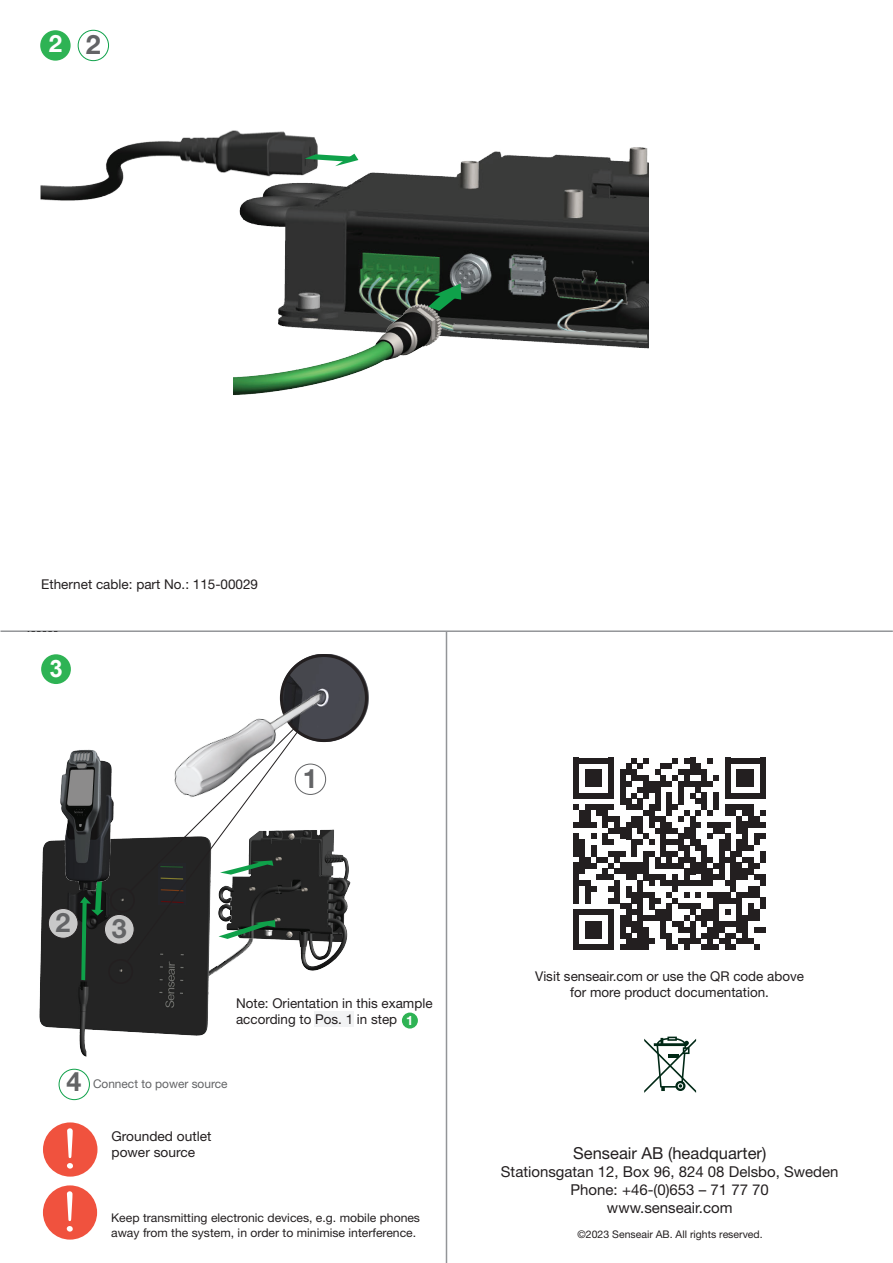
<style>
.page{position:relative;width:893px;height:1263px;background:#fff}
.page>*{position:absolute;margin:0;border:0;box-sizing:border-box;transform-origin:0 0}
.t1{font:700 26.85px "Helvetica Neue LT Std";color:#636466}
.t2{font:700 24px "Helvetica Neue LT Std";color:#fff}
.t3{font:700 24px "Arial";color:#fff}
.t4{font:16.5px "Helvetica Neue LT Std";color:#231f20}
.t5{font:15px/18px "Helvetica Neue LT Std";color:#231f20;text-align:center}
.t6{font:13.5px/16.2px "Helvetica Neue LT Std";color:#231f20}
.t7{font:12px/14.4px "Helvetica Neue LT Std";color:#231f20}
.t8{font:12px "Helvetica Neue LT Std";color:#636466}
.t9{font:10.5px "Helvetica Neue LT Std";color:#231f20}
.s1{font-size:26.85px;color:#636466}
.s2{font-weight:700;font-size:12.9px;color:#fff}
</style>
<div class="page">
<div style="left:314px;top:1011px;width:39px;height:16px;background:#f2f3f4"></div>
<img style="left:220px;top:829px;width:131px;height:142px">
<img style="left:217px;top:964px;width:3px;height:7px">
<img style="left:39px;top:838px;width:178px;height:219px">
<img style="left:287px;top:654px;width:82px;height:88px">
<img style="left:239px;top:147px;width:409px;height:161px">
<hr style="left:446px;top:631px;width:1px;height:632px;background:#939598">
<hr style="left:0;top:630px;width:893px;height:2px;background:#939598">
<div style="left:41px;top:654px;width:30px;height:30px;background:#2eb354;border-radius:50%"></div>
<div style="left:43px;top:1122px;width:54px;height:54px;background:#f0523e;border-radius:50%"></div>
<svg style="left:67px;top:1128px;width:6px;height:40px"></svg>
<svg style="left:644px;top:1036px;width:52px;height:57px"></svg>
<div style="left:43px;top:1185px;width:54px;height:54px;background:#f0523e;border-radius:50%"></div>
<svg style="left:67px;top:1191px;width:6px;height:40px"></svg>
<svg style="left:80px;top:892px;width:24px;height:88px;background:#1b3c28"></svg>
<svg style="left:104px;top:914px;width:30px;height:30px"></svg>
<div style="left:104px;top:914px;width:31px;height:30px;border:1px solid #231f20;border-radius:50%"></div>
<svg style="left:48px;top:908px;width:30px;height:30px"></svg>
<div style="left:48px;top:908px;width:30px;height:31px;border:1px solid #231f20;border-radius:50%"></div>
<div style="left:110px;top:888px;width:25px;height:25px;border:2px solid #231f20;border-radius:50%"></div>
<div style="left:280px;top:654px;width:88px;height:88px;border:3px solid #231f20;border-radius:50%"></div>
<div style="left:295px;top:764px;width:31px;height:31px;border:1px solid #636466;border-radius:50%"></div>
<div style="left:40px;top:30px;width:31px;height:31px;background:#2eb354;border-radius:50%"></div>
<div style="left:78px;top:30px;width:31px;height:31px;border:1px solid #0fa14a;border-radius:50%"></div>
<div style="left:59px;top:1069px;width:31px;height:31px;border:1px solid #0fa14a;border-radius:50%"></div>
<svg style="left:28px;top:631px;width:29px;height:1px"></svg>
<img style="left:548px;top:242px;width:95px;height:66px">
<img style="left:591px;top:295px;width:41px;height:13px">
<img style="left:354px;top:248px;width:202px;height:50px">
<img style="left:391px;top:255px;width:200px;height:82px">
<img style="left:451px;top:308px;width:197px;height:41px">
<img style="left:233px;top:298px;width:215px;height:97px">
<svg style="left:428px;top:283px;width:33px;height:28px"></svg>
<img style="left:40px;top:130px;width:292px;height:82px">
<svg style="left:305px;top:154px;width:53px;height:12px"></svg>
<div style="left:108px;top:959px;width:25px;height:25px;border:2px solid #231f20;border-radius:50%"></div>
<img style="left:245px;top:674px;width:78px;height:121px">
<img style="left:57px;top:749px;width:58px;height:143px">
<div style="left:402px;top:1012px;width:16px;height:16px;background:#2eb354;border-radius:50%"></div>
<svg style="left:573px;top:758px;width:192px;height:192px"></svg>
<svg style="left:126px;top:727px;width:173px;height:236px"></svg>
<h2 class="t2" style="left:49px;top:28px;width:54px">2 <span class="s1">2</span></h2>
<p class="t6" style="left:41px;top:576px;width:218px">Ethernet cable: part No.: 115-00029</p>
<h2 class="t3" style="left:50px;top:651px;width:15px">3</h2>
<h1 class="t1" style="left:303px;top:762px;width:16px">1</h1>
<h1 class="t1" style="left:55px;top:906px;width:16px">2</h1>
<h1 class="t1" style="left:112px;top:912px;width:16px">3</h1>
<p class="t6" style="left:236px;top:994px;width:198px">Note: Orientation in this example according to Pos. 1 in step <span class="s2">1</span></p>
<h1 class="t1" style="left:66px;top:1065px;width:16px">4</h1>
<p class="t8" style="left:93px;top:1076px;width:136px">Connect to power source</p>
<p class="t6" style="left:112px;top:1128px;width:101px">Grounded outlet power source</p>
<p class="t7" style="left:111px;top:1211px;width:310px">Keep transmitting electronic devices, e.g. mobile phones away from the system, in order to minimise interference.</p>
<p class="t6" style="left:535px;top:967px;width:270px;text-align:center">Visit senseair.com or use the QR code above for more product documentation.</p>
<p class="t4" style="left:573px;top:1144px;width:195px">Senseair AB (headquarter)</p>
<p class="t5" style="left:501px;top:1163px;width:339px">Stationsgatan 12, Box 96, 824 08 Delsbo, Sweden<br>Phone: +46-(0)653 – 71 77 70<br>www.senseair.com</p>
<p class="t9" style="left:578px;top:1228px;width:187px">©2023 Senseair AB. All rights reserved.</p>
</div>
